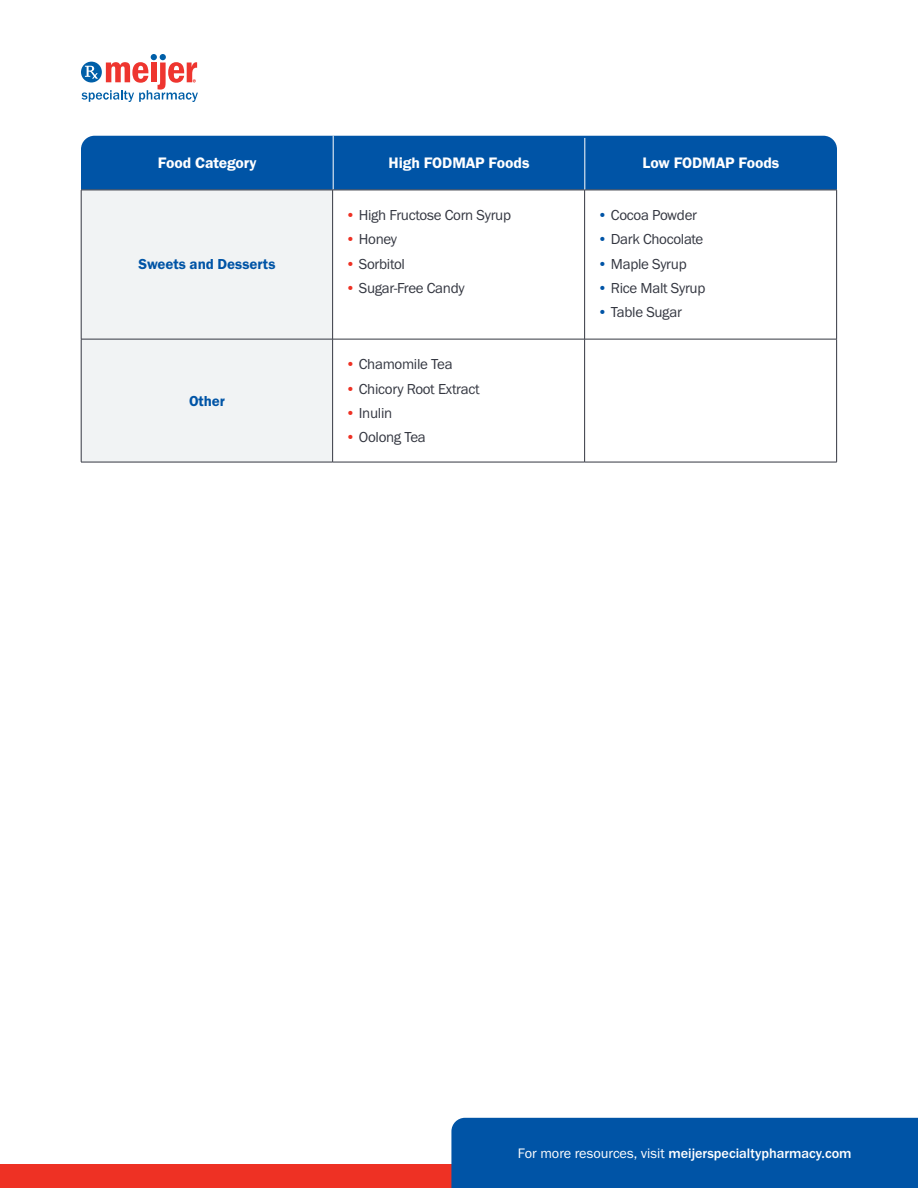
<style>
.page{position:relative;width:918px;height:1188px;background:#fff}
.page>*{position:absolute;margin:0;border:0;box-sizing:border-box;transform-origin:0 0}
.t1{font:15.75px "Franklin Gothic URW Dem";letter-spacing:-.005em;color:#fff}
.t2{font:15px "Franklin Gothic URW Boo";letter-spacing:-.02em;color:#343741}
.t3{font:15px "Franklin Gothic URW Dem";letter-spacing:-.005em;color:#0054a6}
.t4{font:500 14.25px "Franklin Gothic URW";color:#fff}
.s1{color:#ee3124}
.s2{color:#0054a6}
.s3{font-family:"Franklin Gothic URW Boo";font-weight:400}
</style>
<div class="page">
<svg style="left:82px;top:54px;width:116px;height:48px"></svg>
<div style="left:0;top:1164px;width:918px;height:24px;background:#ee3124"></div>
<div style="left:451px;top:1118px;width:467px;height:70px;background:#0054a6"></div>
<div style="left:81px;top:136px;width:756px;height:54px;background:#0054a6"></div>
<hr style="left:333px;top:136px;width:1px;height:54px;background:#fff">
<hr style="left:585px;top:138px;width:1px;height:54px;background:#fff">
<div style="left:82px;top:191px;width:250px;height:271px;background:#f1f3f4"></div>
<svg style="left:333px;top:191px;width:503px;height:148px"></svg>
<svg style="left:333px;top:340px;width:503px;height:122px"></svg>
<hr style="left:81px;top:190px;width:1px;height:149px;background:#343741">
<hr style="left:81px;top:339px;width:1px;height:123px;background:#343741">
<hr style="left:332px;top:190px;width:1px;height:149px;background:#343741">
<hr style="left:584px;top:190px;width:1px;height:149px;background:#343741">
<hr style="left:836px;top:190px;width:1px;height:149px;background:#343741">
<hr style="left:332px;top:339px;width:1px;height:123px;background:#343741">
<hr style="left:584px;top:339px;width:1px;height:123px;background:#343741">
<hr style="left:836px;top:339px;width:1px;height:123px;background:#343741">
<hr style="left:81px;top:190px;width:252px;height:1px;background:#343741">
<hr style="left:81px;top:339px;width:252px;height:1px;background:#343741">
<hr style="left:81px;top:462px;width:252px;height:1px;background:#343741">
<hr style="left:333px;top:190px;width:252px;height:1px;background:#343741">
<hr style="left:585px;top:190px;width:252px;height:1px;background:#343741">
<hr style="left:333px;top:339px;width:252px;height:1px;background:#343741">
<hr style="left:585px;top:339px;width:252px;height:1px;background:#343741">
<hr style="left:333px;top:462px;width:252px;height:1px;background:#343741">
<hr style="left:585px;top:462px;width:252px;height:1px;background:#343741">
<p class="t1" style="left:158px;top:153px;width:100px">Food Category</p>
<p class="t1" style="left:389px;top:153px;width:142px">High FODMAP Foods</p>
<p class="t1" style="left:643px;top:153px;width:138px">Low FODMAP Foods</p>
<p class="t2" style="left:345px;top:206px;width:167px"><span class="s1">•</span> High Fructose Corn Syrup</p>
<p class="t2" style="left:345px;top:230px;width:53px"><span class="s1">•</span> Honey</p>
<p class="t2" style="left:345px;top:254px;width:61px"><span class="s1">•</span> Sorbitol</p>
<p class="t2" style="left:345px;top:279px;width:121px"><span class="s1">•</span> Sugar-Free Candy</p>
<p class="t2" style="left:597px;top:206px;width:101px"><span class="s2">•</span> Cocoa Powder</p>
<p class="t2" style="left:597px;top:230px;width:108px"><span class="s2">•</span> Dark Chocolate</p>
<p class="t2" style="left:597px;top:254px;width:91px"><span class="s2">•</span> Maple Syrup</p>
<p class="t2" style="left:597px;top:279px;width:110px"><span class="s2">•</span> Rice Malt Syrup</p>
<p class="t2" style="left:597px;top:303px;width:86px"><span class="s2">•</span> Table Sugar</p>
<p class="t3" style="left:139px;top:255px;width:138px">Sweets and Desserts</p>
<p class="t3" style="left:189px;top:391px;width:37px">Other</p>
<p class="t2" style="left:345px;top:355px;width:109px"><span class="s1">•</span> Chamomile Tea</p>
<p class="t2" style="left:345px;top:379px;width:136px"><span class="s1">•</span> Chicory Root Extract</p>
<p class="t2" style="left:345px;top:404px;width:49px"><span class="s1">•</span> Inulin</p>
<p class="t2" style="left:345px;top:428px;width:82px"><span class="s1">•</span> Oolong Tea</p>
<p class="t4" style="left:518px;top:1144px;width:335px"><span class="s3">For more resources, visit</span> meijerspecialtypharmacy.com</p>
</div>
